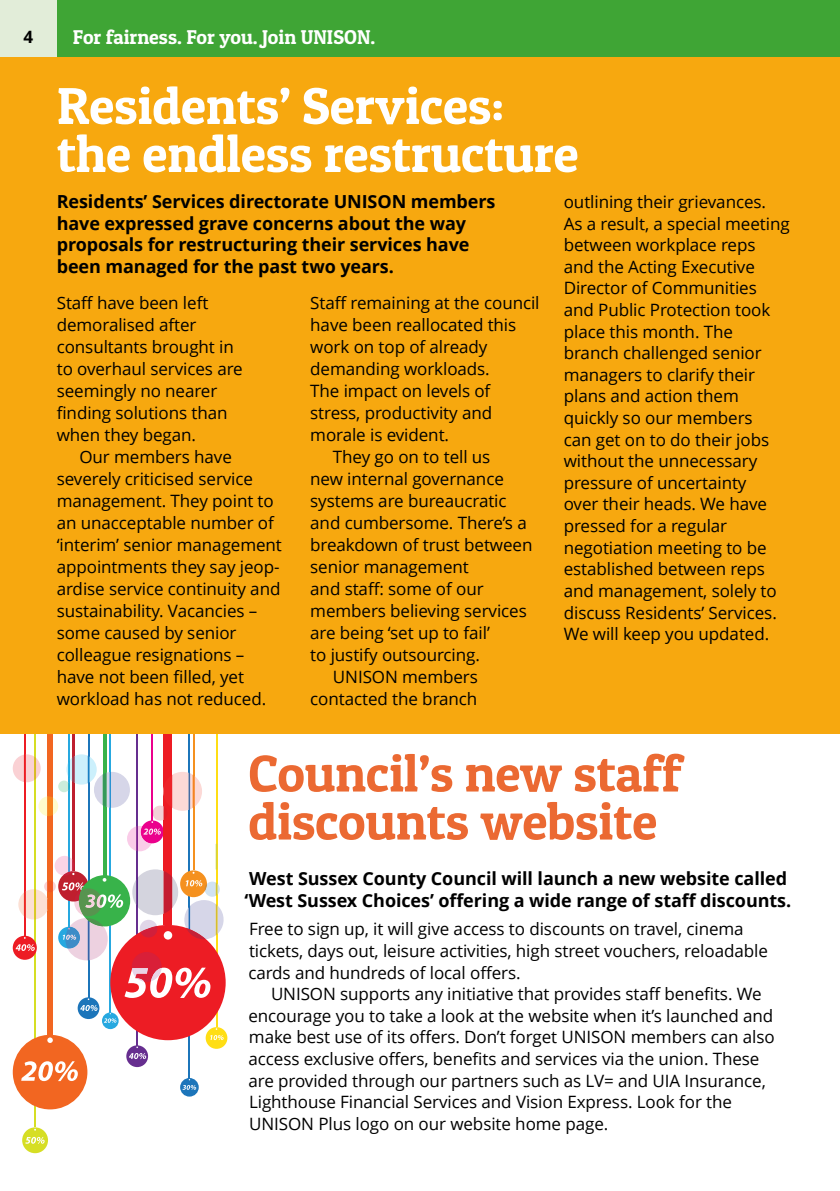
<style>
.page{position:relative;width:840px;height:1191px;background:#fff}
.page>*{position:absolute;margin:0;border:0;box-sizing:border-box;transform-origin:0 0}
.Heading{font:52px/48px "Patua One";letter-spacing:-.005em;color:#fff}
.Heading-2{font:52px/48px "Patua One";letter-spacing:-.005em;color:#eb6932}
.t1{font:20px "Patua One";color:#fff}
.Introduction_paragra{font:700 18px/21.6px "Open Sans";letter-spacing:-.005em;color:#000}
.Main_body_text{font:700 18px/21.6px "Open Sans";letter-spacing:-.005em;color:#000}
.Main_body_text-2{font:17px/22px "Open Sans";letter-spacing:-.005em;color:#000}
.t2{font:700 17px "Open Sans";color:#000}
</style>
<div class="page">
<hr style="left:68px;top:726px;width:2px;height:201px;background:#26a8e0">
<hr style="left:215px;top:728px;width:2px;height:299px;background:#ffde14">
<div style="left:205px;top:1027px;width:22px;height:21px;background:#ffde14;border-radius:50%"></div>
<svg style="left:210px;top:1028px;width:13px;height:12px"></svg>
<svg style="left:102px;top:1012px;width:17px;height:17px"></svg>
<hr style="left:110px;top:726px;width:1px;height:286px;background:#26a8e0">
<hr style="left:151px;top:726px;width:2px;height:95px;background:#eb008c">
<svg style="left:180px;top:1078px;width:19px;height:18px"></svg>
<svg style="left:182px;top:1079px;width:14px;height:10px"></svg>
<hr style="left:189px;top:726px;width:1px;height:352px;background:#1c75ba">
<hr style="left:88px;top:726px;width:1px;height:271px;background:#1c75ba">
<div style="left:126px;top:1045px;width:22px;height:22px;background:#662e8f;border-radius:50%"></div>
<svg style="left:129px;top:1046px;width:17px;height:13px"></svg>
<hr style="left:136px;top:726px;width:2px;height:319px;background:#662e8f">
<div style="left:22px;top:1127px;width:26px;height:26px;background:#d6de24;border-radius:50%"></div>
<svg style="left:25px;top:1137px;width:20px;height:6px"></svg>
<hr style="left:34px;top:726px;width:2px;height:401px;background:#d6de24">
<hr style="left:72px;top:726px;width:2px;height:145px;background:#bf1f2e">
<div style="left:110px;top:925px;width:115px;height:115px;background:#ed1c24;border-radius:50%"></div>
<div style="left:13px;top:1034px;width:74px;height:75px;background:#f26621;border-radius:50%"></div>
<svg style="left:47px;top:1037px;width:6px;height:6px"></svg>
<svg style="left:21px;top:1061px;width:57px;height:20px"></svg>
<div style="left:164px;top:726px;width:8px;height:199px;background:#ed1c24"></div>
<div style="left:47px;top:726px;width:6px;height:309px;background:#f26621"></div>
<hr style="left:24px;top:726px;width:2px;height:210px;background:#ed1c24">
<hr style="left:103px;top:726px;width:3px;height:150px;background:#38b34a">
<hr style="left:192px;top:726px;width:2px;height:144px;background:#f5911f">
<svg style="left:13px;top:754px;width:212px;height:268px"></svg>
<div style="left:0;top:52px;width:839px;height:681px;background:#f7a80f"></div>
<img style="left:839px;top:40px;width:1px;height:214px">
<div style="left:57px;top:0;width:782px;height:57px;background:#3fa535"></div>
<div style="left:0;top:0;width:57px;height:57px;background:#e2edd9"></div>
<p class="t2" style="left:23px;top:27px;width:11px">4</p>
<p class="t1" style="left:73px;top:25px;width:304px">For fairness. For you. Join UNISON.</p>
<p class="Heading" style="left:57px;top:80px;width:523px">Residents’ Services: the endless restructure</p>
<p class="Introduction_paragra" style="left:57px;top:191px;width:440px">Residents’ Services directorate UNISON members have expressed grave concerns about the way proposals for restructuring their services have been managed for the past two years.</p>
<p class="Main_body_text-2" style="left:57px;top:292px;width:187px">Staff have been left demoralised after consultants brought in to overhaul services are seemingly no nearer finding solutions than when they began.</p>
<p class="Main_body_text-2" style="left:57px;top:446px;width:226px;text-indent:23px">Our members have severely criticised service management. They point to an unacceptable number of ‘interim’ senior management appointments they say jeop&shy;ardise service continuity and sustainability. Vacancies – some caused by senior colleague resignations – have not been filled, yet workload has not reduced.</p>
<p class="Main_body_text-2" style="left:310px;top:292px;width:231px">Staff remaining at the council have been reallocated this work on top of already demanding workloads.<br>The impact on levels of stress, productivity and morale is evident.</p>
<p class="Main_body_text-2" style="left:310px;top:446px;width:223px;text-indent:23px">They go on to tell us<br>new internal governance systems are bureaucratic and cumbersome. There’s a breakdown of trust between senior management<br>and staff: some of our members believing services are being ‘set up to fail’<br>to justify outsourcing.</p>
<p class="Main_body_text-2" style="left:310px;top:666px;width:169px;text-align:right">UNISON members contacted the branch</p>
<p class="Main_body_text-2" style="left:563px;top:191px;width:227px">outlining their grievances.<br>As a result, a special meeting between workplace reps and the Acting Executive<br>Director of Communities and Public Protection took place this month. The branch challenged senior managers to clarify their plans and action them quickly so our members<br>can get on to do their jobs without the unnecessary pressure of uncertainty<br>over their heads. We have pressed for a regular negotiation meeting to be established between reps and management, solely to discuss Residents’ Services.</p>
<p class="Main_body_text-2" style="left:563px;top:623px;width:207px">We will keep you updated.</p>
<p class="Heading-2" style="left:248px;top:748px;width:434px">Council’s new staff discounts website</p>
<p class="Main_body_text" style="left:244px;top:868px;width:548px">West Sussex County Council will launch a new website called ‘West Sussex Choices’ offering a wide range of staff discounts.</p>
<p class="Main_body_text-2" style="left:248px;top:918px;width:520px">Free to sign up, it will give access to discounts on travel, cinema tickets, days out, leisure activities, high street vouchers, reloadable cards and hundreds of local offers.</p>
<p class="Main_body_text-2" style="left:248px;top:983px;width:527px;text-indent:23px">UNISON supports any initiative that provides staff benefits. We encourage you to take a look at the website when it’s launched and make best use of its offers. Don’t forget UNISON members can also access exclusive offers, benefits and services via the union. These are provided through our partners such as LV= and UIA Insurance, Lighthouse Financial Services and Vision Express. Look for the UNISON Plus logo on our website home page.</p>
</div>
